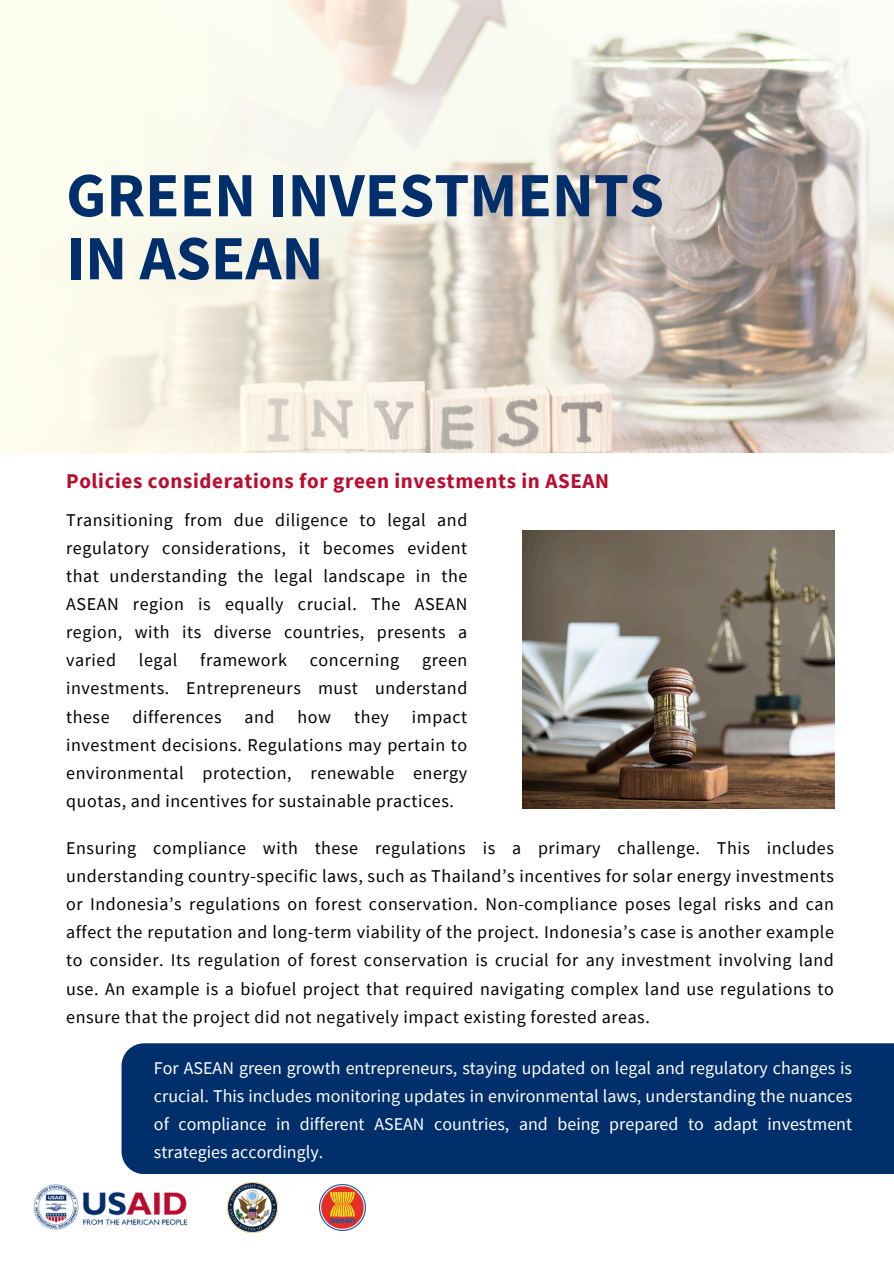
<style>
.page{position:relative;width:894px;height:1264px;background:#fff}
.page>*{position:absolute;margin:0;border:0;box-sizing:border-box;transform-origin:0 0}
.t1{font:700 63px/63px "Source Sans Pro";color:#002f6c}
.t2{font:700 21px "Source Sans Pro";letter-spacing:.03em;color:#ba0c2f}
.t3{font:18px/28.2px "Source Sans Pro";letter-spacing:.03em;color:#000;text-align:justify}
.t4{font:18px/28.2px "Source Sans Pro";color:#fff;text-align:justify}
</style>
<div class="page">
<img style="left:0;top:0;width:893px;height:454px">
<div style="left:121px;top:1043px;width:772px;height:131px;background:#002f6c"></div>
<img style="left:522px;top:530px;width:311px;height:278px">
<img style="left:33px;top:1184px;width:155px;height:46px">
<img style="left:320px;top:1184px;width:46px;height:46px">
<img style="left:228px;top:1182px;width:50px;height:50px">
<h1 class="t1" style="left:66px;top:162px;width:599px">GREEN INVESTMENTS<br>IN ASEAN</h1>
<p class="t2" style="left:66px;top:467px;width:544px">Policies considerations for green investments in ASEAN</p>
<h2 class="t3" style="left:66px;top:505px;width:402px">Transitioning from due diligence to legal and regulatory considerations, it becomes evident that understanding the legal landscape in the ASEAN region is equally crucial. The ASEAN region, with its diverse countries, presents a varied</h2>
<h2 class="t3" style="left:139px;top:645px;width:40px">legal</h2>
<h2 class="t3" style="left:200px;top:645px;width:88px">framework</h2>
<h2 class="t3" style="left:310px;top:645px;width:91px">concerning</h2>
<h2 class="t3" style="left:66px;top:645px;width:402px;text-indent:356px">green investments. Entrepreneurs must understand these</h2>
<h2 class="t3" style="left:133px;top:702px;width:90px">differences</h2>
<h2 class="t3" style="left:244px;top:702px;width:31px">and</h2>
<h2 class="t3" style="left:297px;top:702px;width:35px">how</h2>
<h2 class="t3" style="left:354px;top:702px;width:36px">they</h2>
<h2 class="t3" style="left:66px;top:702px;width:402px;text-indent:345px">impact investment decisions. Regulations may pertain to environmental protection, renewable energy quotas, and incentives for sustainable practices.</h2>
<p class="t3" style="left:66px;top:833px;width:769px">Ensuring compliance with these regulations is a primary challenge. This includes understanding country-specific laws, such as Thailand’s incentives for solar energy investments or Indonesia’s regulations on forest conservation. Non-compliance poses legal risks and can affect the reputation and long-term viability of the project. Indonesia’s case is another example to consider. Its regulation of forest conservation is crucial for any investment involving land use. An example is a biofuel project that required navigating complex land use regulations to ensure that the project did not negatively impact existing forested areas.</p>
<p class="t4" style="left:154px;top:1053px;width:699px">For ASEAN green growth entrepreneurs, staying updated on legal and regulatory changes is crucial. This includes monitoring updates in environmental laws, understanding the nuances of compliance in different ASEAN countries, and being prepared to adapt investment strategies accordingly.</p>
</div>
